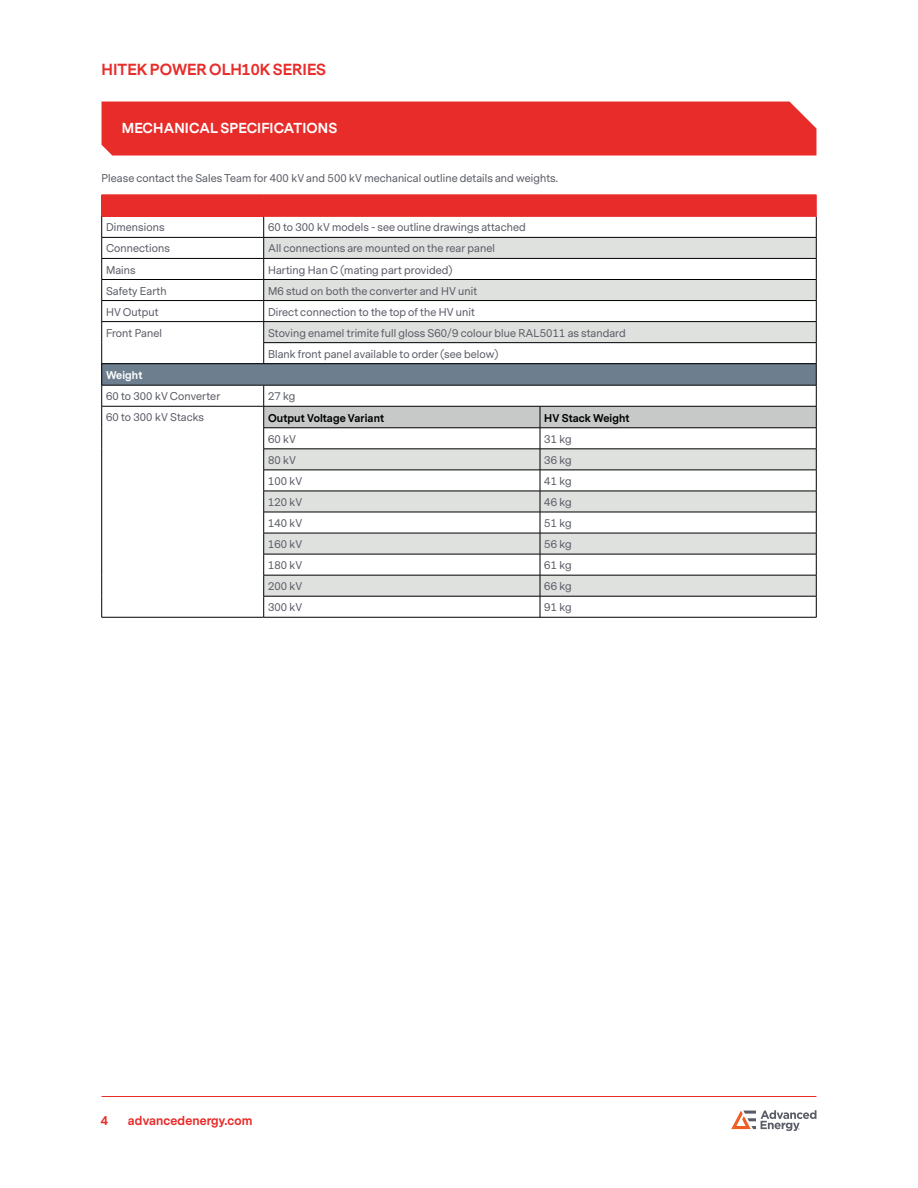
<style>
.page{position:relative;width:918px;height:1188px;background:#fff}
.page>*{position:absolute;margin:0;border:0;box-sizing:border-box;transform-origin:0 0}
.t1{font:700 15px "Messina Sans";color:#e82c2a}
.t2{font:700 13.5px "Messina Sans";letter-spacing:.01em;color:#fff}
.t3{font:700 12px "Messina Sans";letter-spacing:.01em;color:#e82c2a}
.t4{font:10.5px/21px "Messina Sans";letter-spacing:.01em;color:#5a5c66}
.t5{font:700 10.5px "Messina Sans";letter-spacing:.01em;color:#000}
.t6{font:700 10.5px "Messina Sans";letter-spacing:.01em;color:#fff}
</style>
<div class="page">
<hr style="left:102px;top:1096px;width:714px;height:1px;background:#e82c2a">
<svg style="left:731px;top:1110px;width:85px;height:21px"></svg>
<div style="left:102px;top:102px;width:714px;height:54px;background:#e82c2a"></div>
<div style="left:102px;top:195px;width:714px;height:21px;background:#e82c2a"></div>
<div style="left:102px;top:364px;width:714px;height:21px;background:#6d7e8f"></div>
<hr style="left:102px;top:237px;width:162px;height:1px;background:#000">
<hr style="left:102px;top:258px;width:162px;height:1px;background:#000">
<hr style="left:102px;top:279px;width:162px;height:1px;background:#000">
<hr style="left:102px;top:300px;width:162px;height:1px;background:#000">
<hr style="left:102px;top:321px;width:162px;height:1px;background:#000">
<hr style="left:102px;top:363px;width:162px;height:1px;background:#000">
<hr style="left:102px;top:385px;width:162px;height:1px;background:#000">
<hr style="left:102px;top:406px;width:162px;height:1px;background:#000">
<hr style="left:102px;top:617px;width:162px;height:1px;background:#000">
<hr style="left:264px;top:617px;width:276px;height:1px;background:#000">
<hr style="left:540px;top:617px;width:276px;height:1px;background:#000">
<svg style="left:101px;top:195px;width:1px;height:422px"></svg>
<svg style="left:263px;top:195px;width:554px;height:422px"></svg>
<hr style="left:102px;top:216px;width:162px;height:1px;background:#e82c2a">
<hr style="left:264px;top:216px;width:276px;height:1px;background:#e82c2a">
<hr style="left:540px;top:216px;width:276px;height:1px;background:#e82c2a">
<h1 class="t1" style="left:102px;top:59px;width:226px">HITEK POWER OLH10K SERIES</h1>
<p class="t2" style="left:122px;top:119px;width:217px">MECHANICAL SPECIFICATIONS</p>
<p class="t4" style="left:102px;top:168px;width:458px">Please contact the Sales Team for 400 kV and 500 kV mechanical outline details and weights.</p>
<p class="t4" style="left:106px;top:217px;width:60px">Dimensions</p>
<p class="t4" style="left:268px;top:217px;width:259px">60 to 300 kV models - see outline drawings attached</p>
<p class="t4" style="left:106px;top:239px;width:65px">Connections</p>
<p class="t4" style="left:268px;top:239px;width:228px">All connections are mounted on the rear panel</p>
<p class="t4" style="left:106px;top:260px;width:31px">Mains</p>
<p class="t4" style="left:268px;top:260px;width:186px">Harting Han C (mating part provided)</p>
<p class="t4" style="left:106px;top:281px;width:62px">Safety Earth</p>
<p class="t4" style="left:268px;top:281px;width:211px">M6 stud on both the converter and HV unit</p>
<p class="t4" style="left:106px;top:302px;width:54px">HV Output</p>
<p class="t4" style="left:268px;top:302px;width:208px">Direct connection to the top of the HV unit</p>
<p class="t4" style="left:106px;top:323px;width:57px">Front Panel</p>
<p class="t4" style="left:268px;top:323px;width:359px">Stoving enamel trimite full gloss S60/9 colour blue RAL5011 as standard<br>Blank front panel available to order (see below)</p>
<p class="t6" style="left:106px;top:368px;width:38px">Weight</p>
<p class="t4" style="left:106px;top:386px;width:116px">60 to 300 kV Converter</p>
<p class="t4" style="left:268px;top:386px;width:29px">27 kg</p>
<p class="t4" style="left:106px;top:407px;width:99px">60 to 300 kV Stacks</p>
<p class="t5" style="left:268px;top:411px;width:118px">Output Voltage Variant</p>
<p class="t5" style="left:544px;top:411px;width:87px">HV Stack Weight</p>
<p class="t4" style="left:268px;top:429px;width:30px">60 kV</p>
<p class="t4" style="left:544px;top:429px;width:29px">31 kg</p>
<p class="t4" style="left:268px;top:450px;width:30px">80 kV</p>
<p class="t4" style="left:544px;top:450px;width:29px">36 kg</p>
<p class="t4" style="left:268px;top:471px;width:36px">100 kV</p>
<p class="t4" style="left:544px;top:471px;width:29px">41 kg</p>
<p class="t4" style="left:268px;top:492px;width:36px">120 kV</p>
<p class="t4" style="left:544px;top:492px;width:29px">46 kg</p>
<p class="t4" style="left:268px;top:513px;width:36px">140 kV</p>
<p class="t4" style="left:544px;top:513px;width:29px">51 kg</p>
<p class="t4" style="left:268px;top:534px;width:36px">160 kV</p>
<p class="t4" style="left:544px;top:534px;width:29px">56 kg</p>
<p class="t4" style="left:268px;top:555px;width:36px">180 kV</p>
<p class="t4" style="left:544px;top:555px;width:29px">61 kg</p>
<p class="t4" style="left:268px;top:576px;width:36px">200 kV</p>
<p class="t4" style="left:544px;top:576px;width:29px">66 kg</p>
<p class="t4" style="left:268px;top:597px;width:36px">300 kV</p>
<p class="t4" style="left:544px;top:597px;width:29px">91 kg</p>
<p class="t3" style="left:101px;top:1113px;width:9px">4</p>
<p class="t3" style="left:128px;top:1113px;width:126px">advancedenergy.com</p>
</div>
